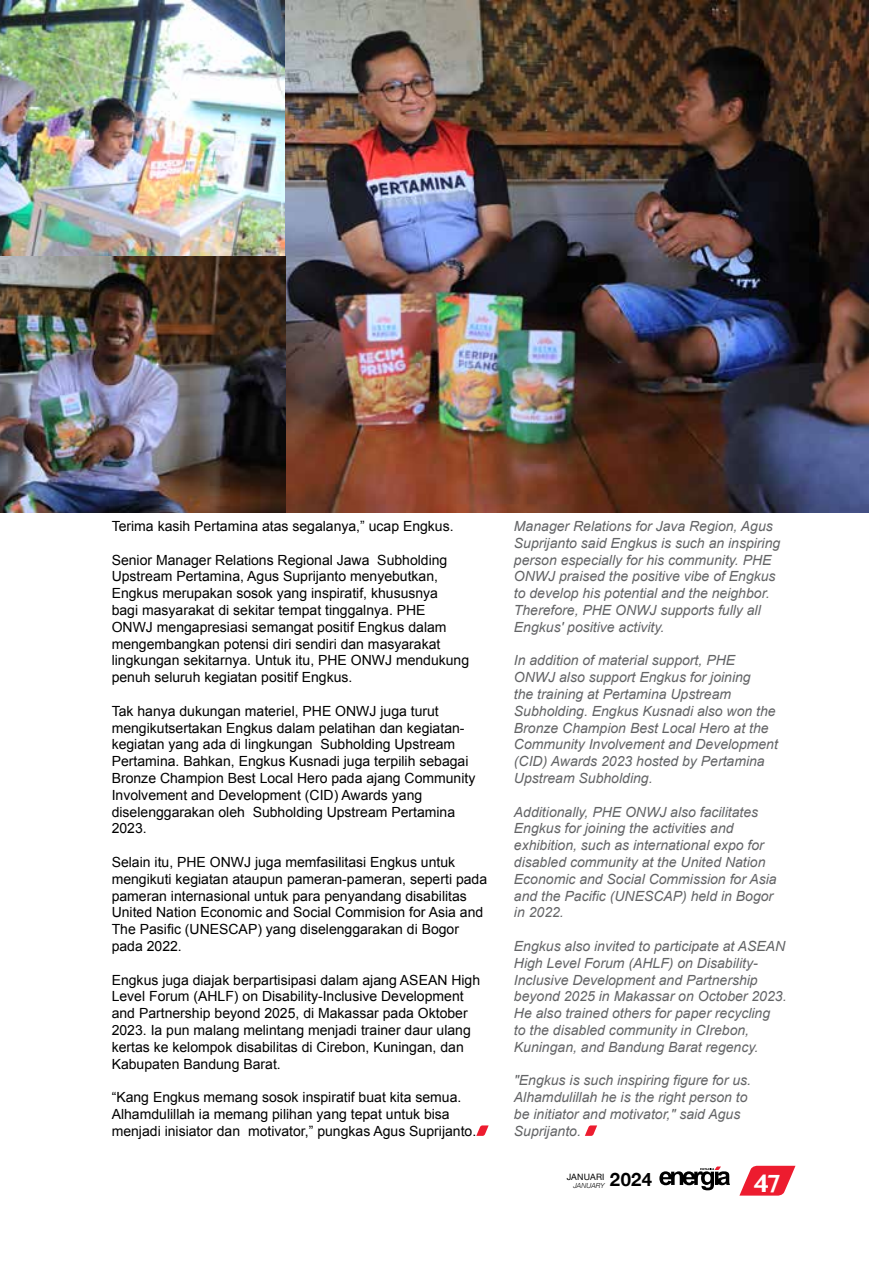
<style>
.page{position:relative;width:869px;height:1265px;background:#fff}
.page>*{position:absolute;margin:0;border:0;box-sizing:border-box;transform-origin:0 0}
.t1{font:700 26.25px "Myanmar MN";color:#fff}
.t2{font:700 18.55px "Helvetica Neue";color:#000}
.t3{font:14px/16.8px "Arial";color:#000}
.t4{font:italic 14px/16.8px "Arial";color:#636466}
.t5{font:8.75px "Helvetica Neue";letter-spacing:.025em;color:#000}
.t6{font:italic 300 7px "Helvetica Neue";letter-spacing:.01em;color:#000}
</style>
<div class="page">
<svg style="left:739px;top:1166px;width:56px;height:30px"></svg>
<svg style="left:659px;top:1166px;width:70px;height:24px"></svg>
<svg style="left:476px;top:1125px;width:12px;height:11px"></svg>
<svg style="left:585px;top:1125px;width:12px;height:11px"></svg>
<img style="left:0;top:0;width:868px;height:513px">
<p class="t3" style="left:112px;top:518px;width:343px">Terima kasih Pertamina atas segalanya,” ucap Engkus.</p>
<p class="t3" style="left:112px;top:551px;width:359px">Senior Manager Relations Regional Jawa Subholding Upstream Pertamina, Agus Suprijanto menyebutkan, Engkus merupakan sosok yang inspiratif, khususnya<br>bagi masyarakat di sekitar tempat tinggalnya. PHE ONWJ mengapresiasi semangat positif Engkus dalam mengembangkan potensi diri sendiri dan masyarakat lingkungan sekitarnya. Untuk itu, PHE ONWJ mendukung penuh seluruh kegiatan positif Engkus.</p>
<p class="t3" style="left:112px;top:703px;width:365px">Tak hanya dukungan materiel, PHE ONWJ juga turut mengikutsertakan Engkus dalam pelatihan dan kegiatan&shy;kegiatan yang ada di lingkungan Subholding Upstream Pertamina. Bahkan, Engkus Kusnadi juga terpilih sebagai Bronze Champion Best Local Hero pada ajang Community Involvement and Development (CID) Awards yang diselenggarakan oleh Subholding Upstream Pertamina 2023.</p>
<p class="t3" style="left:112px;top:854px;width:377px">Selain itu, PHE ONWJ juga memfasilitasi Engkus untuk mengikuti kegiatan ataupun pameran-pameran, seperti pada pameran internasional untuk para penyandang disabilitas United Nation Economic and Social Commision for Asia and The Pasific (UNESCAP) yang diselenggarakan di Bogor pada 2022.</p>
<p class="t3" style="left:112px;top:971px;width:370px">Engkus juga diajak berpartisipasi dalam ajang ASEAN High Level Forum (AHLF) on Disability-Inclusive Development and Partnership beyond 2025, di Makassar pada Oktober 2023. Ia pun malang melintang menjadi trainer daur ulang kertas ke kelompok disabilitas di Cirebon, Kuningan, dan Kabupaten Bandung Barat.</p>
<p class="t3" style="left:112px;top:1089px;width:366px">“Kang Engkus memang sosok inspiratif buat kita semua.<br>Alhamdulillah ia memang pilihan yang tepat untuk bisa menjadi inisiator dan motivator,” pungkas Agus Suprijanto.</p>
<p class="t4" style="left:513px;top:518px;width:268px">Manager Relations for Java Region, Agus Suprijanto said Engkus is such an inspiring person especially for his community. PHE ONWJ praised the positive vibe of Engkus to develop his potential and the neighbor.<br>Therefore, PHE ONWJ supports fully all Engkus' positive activity.</p>
<p class="t4" style="left:513px;top:652px;width:265px">In addition of material support, PHE ONWJ also support Engkus for joining<br>the training at Pertamina Upstream Subholding. Engkus Kusnadi also won the Bronze Champion Best Local Hero at the Community Involvement and Development (CID) Awards 2023 hosted by Pertamina Upstream Subholding.</p>
<p class="t4" style="left:513px;top:804px;width:264px">Additionally, PHE ONWJ also facilitates Engkus for joining the activities and exhibition, such as international expo for disabled community at the United Nation Economic and Social Commission for Asia and the Pacific (UNESCAP) held in Bogor in 2022.</p>
<p class="t4" style="left:513px;top:938px;width:274px">Engkus also invited to participate at ASEAN High Level Forum (AHLF) on Disability-Inclusive Development and Partnership beyond 2025 in Makassar on October 2023.<br>He also trained others for paper recycling<br>to the disabled community in CIrebon, Kuningan, and Bandung Barat regency.</p>
<p class="t4" style="left:513px;top:1072px;width:238px">"Engkus is such inspiring figure for us.<br>Alhamdulillah he is the right person to be initiator and motivator," said Agus<br>Suprijanto.</p>
<h2 class="t2" style="left:609px;top:1165px;width:44px">2024</h2>
<h1 class="t1" style="left:753px;top:1167px;width:29px">47</h1>
<p class="t5" style="left:566px;top:1171px;width:39px">JANUARI</p>
<p class="t6" style="left:573px;top:1180px;width:33px">JANUARY</p>
</div>
